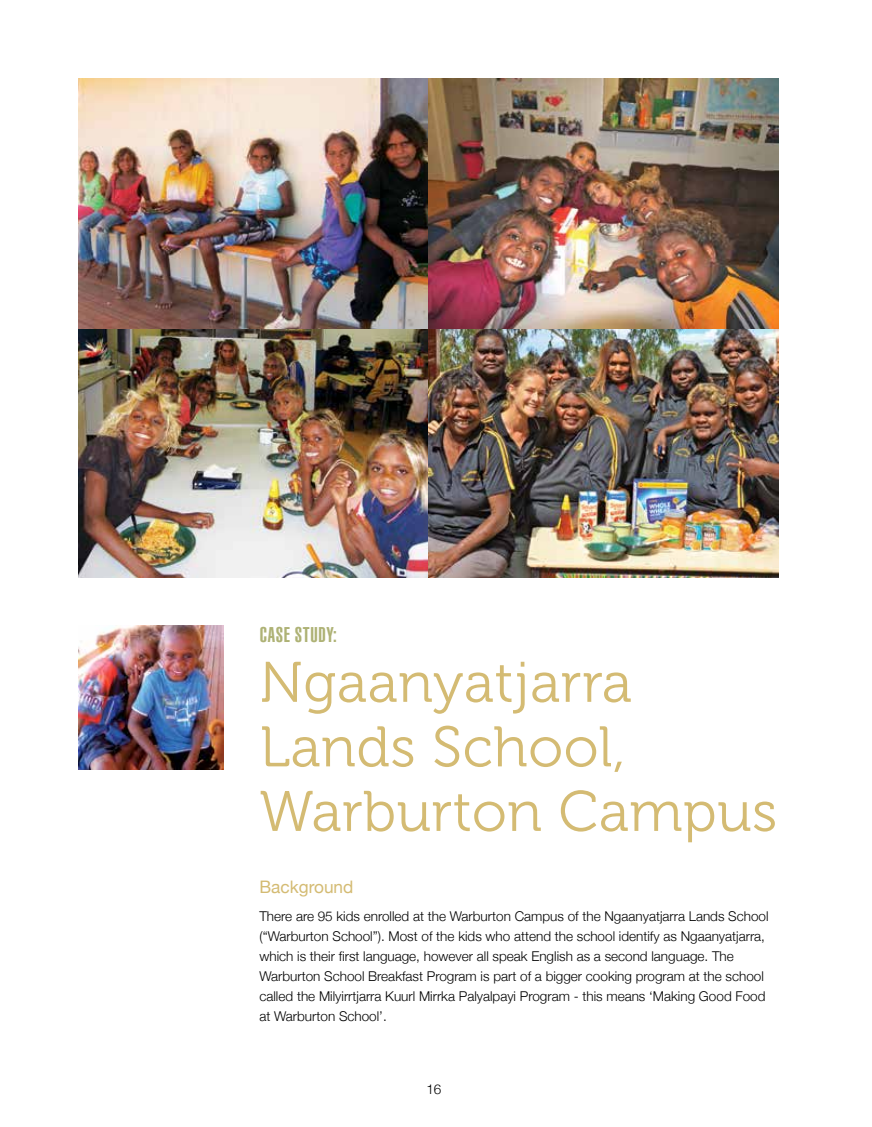
<style>
.page{position:relative;width:872px;height:1127px;background:#fff}
.page>*{position:absolute;margin:0;border:0;box-sizing:border-box;transform-origin:0 0}
.t1{font:57px/64.5px "Museo 300";letter-spacing:.01em;color:#d4bb73}
.t2{font:900 extra-condensed 21px "Helvetica";letter-spacing:.03em;color:#aeb275;scale:1.05 1}
.t3{font:17.25px "Helvetica Neue";color:#d4bb73}
.t4{font:300 13.5px/20px "Helvetica Neue";color:#000}
</style>
<div class="page">
<img style="left:79px;top:625px;width:144px;height:145px">
<img style="left:79px;top:79px;width:699px;height:498px">
<h2 class="t2" style="left:260px;top:622px;width:75px">CASE STUDY:</h2>
<h1 class="t1" style="left:260px;top:651px;width:519px">Ngaanyatjarra<br>Lands School,<br>Warburton Campus</h1>
<p class="t3" style="left:259px;top:876px;width:95px">Background</p>
<p class="t4" style="left:259px;top:906px;width:510px">There are 95 kids enrolled at the Warburton Campus of the Ngaanyatjarra Lands School (“Warburton School”). Most of the kids who attend the school identify as Ngaanyatjarra, which is their first language, however all speak English as a second language. The Warburton School Breakfast Program is part of a bigger cooking program at the school called the Milyirrtjarra Kuurl Mirrka Palyalpayi Program - this means ‘Making Good Food at Warburton School’.</p>
<p class="t4" style="left:426px;top:1079px;width:17px">16</p>
</div>
